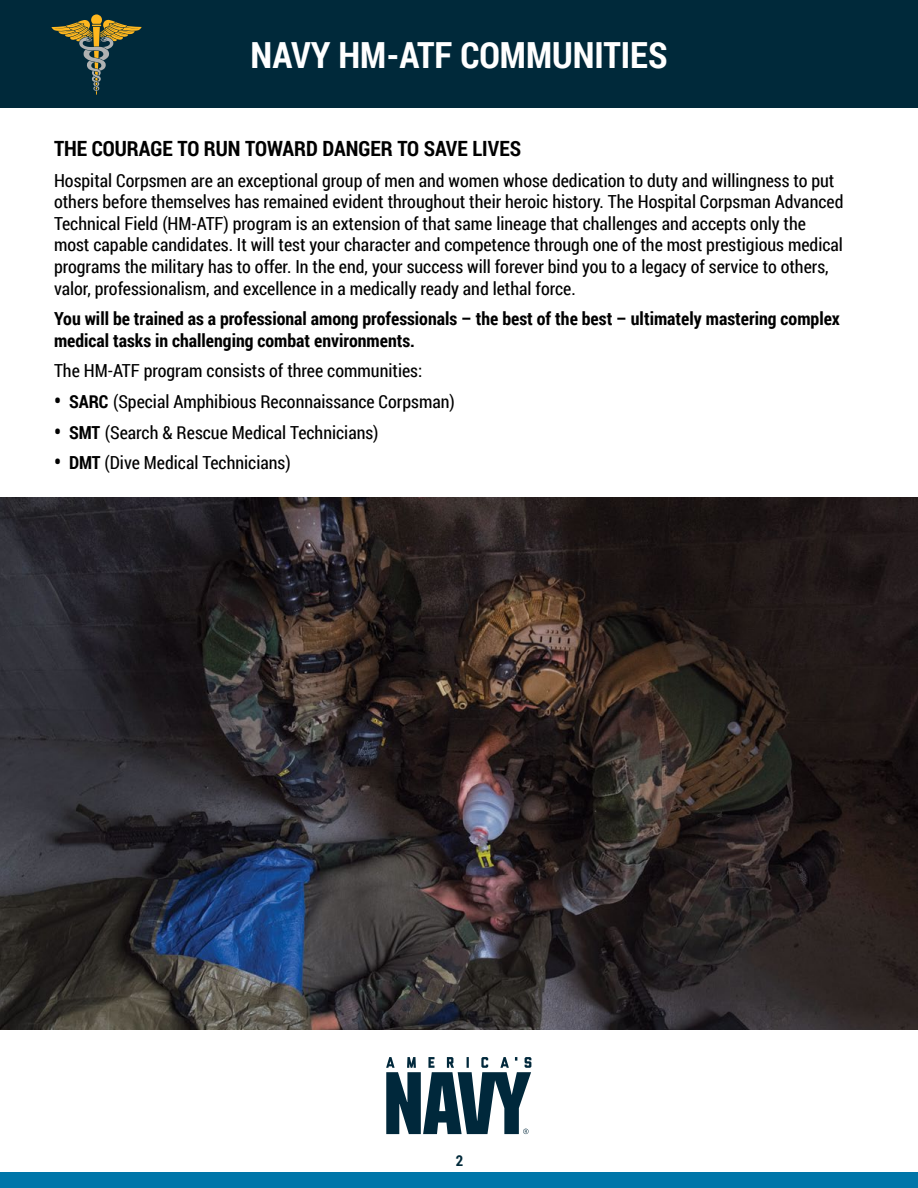
<style>
.page{position:relative;width:918px;height:1188px;background:#fff}
.page>*{position:absolute;margin:0;border:0;box-sizing:border-box;transform-origin:0 0}
.t1{font:700 36px "Roboto Condensed";color:#fff}
.t2{font:700 21px "Roboto Condensed";color:#000}
.t3{font:18px/21.6px "Roboto Condensed";color:#000}
.t4{font:700 18px/21.6px "Roboto Condensed";color:#000}
.t5{font:700 15px "Roboto Condensed";color:#022a3a}
.s1{font-weight:700;font-size:21px}
.s2{font-weight:700}
</style>
<div class="page">
<div style="left:0;top:1173px;width:918px;height:15px;background:#0076a9"></div>
<div style="left:0;top:0;width:918px;height:108px;background:#00293a"></div>
<svg style="left:51px;top:14px;width:91px;height:81px"></svg>
<img style="left:0;top:497px;width:918px;height:533px">
<svg style="left:386px;top:1057px;width:145px;height:77px"></svg>
<h1 class="t1" style="left:250px;top:30px;width:419px">NAVY HM-ATF COMMUNITIES</h1>
<p class="t2" style="left:54px;top:134px;width:469px">THE COURAGE TO RUN TOWARD DANGER TO SAVE LIVES</p>
<p class="t3" style="left:54px;top:169px;width:791px">Hospital Corpsmen are an exceptional group of men and women whose dedication to duty and willingness to put others before themselves has remained evident throughout their heroic history. The Hospital Corpsman Advanced Technical Field (HM-ATF) program is an extension of that same lineage that challenges and accepts only the most capable candidates. It will test your character and competence through one of the most prestigious medical programs the military has to offer. In the end, your success will forever bind you to a legacy of service to others, valor, professionalism, and excellence in a medically ready and lethal force.</p>
<p class="t4" style="left:54px;top:307px;width:787px">You will be trained as a professional among professionals – the best of the best – ultimately mastering complex medical tasks in challenging combat environments.</p>
<p class="t3" style="left:54px;top:360px;width:370px">The HM-ATF program consists of three communities:</p>
<p class="t3" style="left:54px;top:390px;width:402px"><span class="s1">•</span> <span class="s2">SARC</span> (Special Amphibious Reconnaissance Corpsman)</p>
<p class="t3" style="left:54px;top:421px;width:326px"><span class="s1">•</span> <span class="s2">SMT</span> (Search &amp; Rescue Medical Technicians)</p>
<p class="t3" style="left:54px;top:451px;width:238px"><span class="s1">•</span> <span class="s2">DMT</span> (Dive Medical Technicians)</p>
<p class="t5" style="left:456px;top:1150px;width:9px">2</p>
</div>
